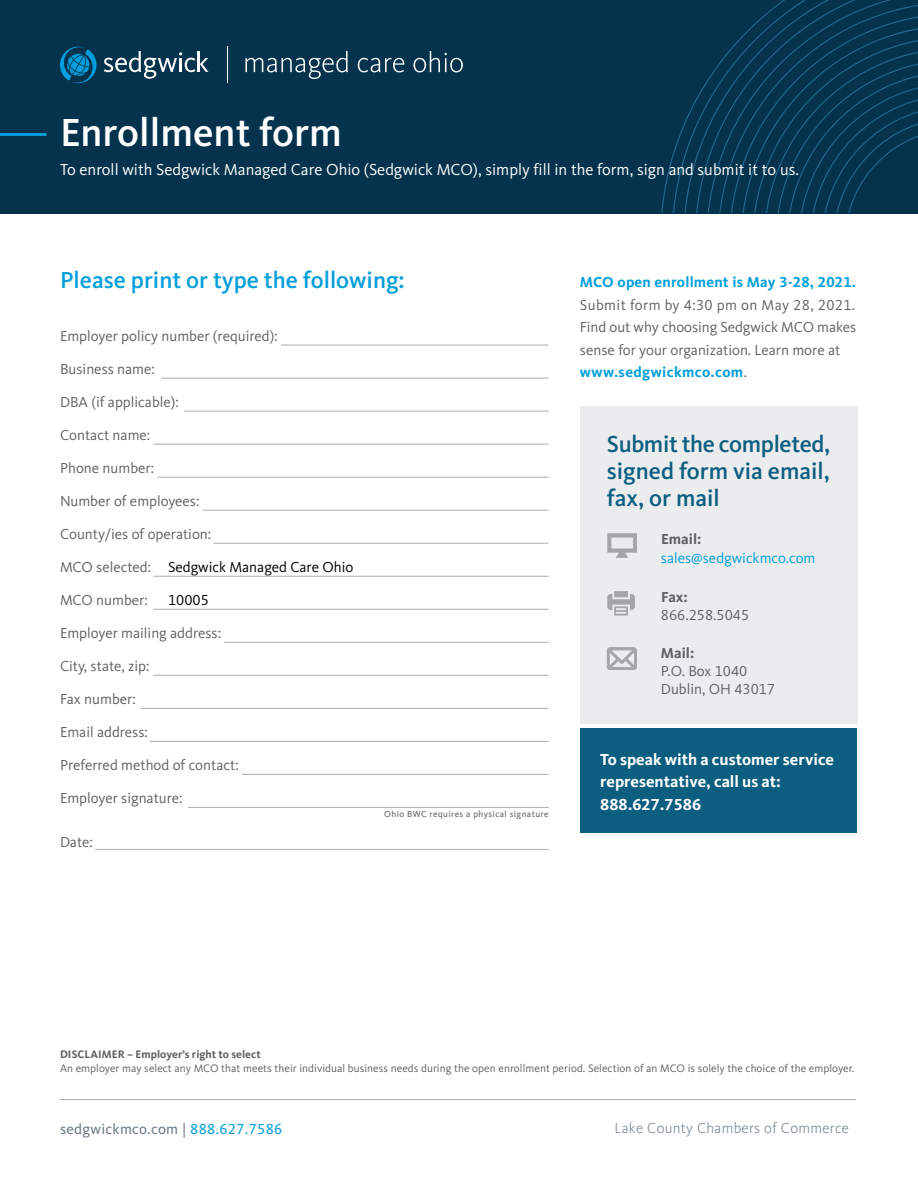
<style>
.page{position:relative;width:918px;height:1188px;background:#fff}
.page>*{position:absolute;margin:0;border:0;box-sizing:border-box;transform-origin:0 0}
.t1{font:500 40.5px "Kievit OT";color:#fff}
.t2{font:500 24px/27px "Kievit OT";color:#0b5e80;text-align:justify}
.t3{font:500 24px "Kievit OT";color:#049fdb}
.t4{font:16.5px "Kievit OT";color:#fff}
.t5{font:700 16.5px/22.5px "Kievit OT";color:#fff}
.t6{font:15px/22.5px "Kievit OT";color:#5f6062}
.t7{font:15px/33px "Kievit OT";color:#000}
.t8{font:700 15px "Kievit OT";letter-spacing:.01em;color:#049fdb}
.t9{font:15px "Kievit OT";letter-spacing:.02em;color:#6b7b84}
.t10{font:300 15px "Kievit OT";letter-spacing:.02em;color:#6b7b84}
.t11{font:15px "Kievit OT";color:#049fdb}
.t12{font:700 15px "Kievit OT";color:#5f6062}
.t13{font:11.25px "Kievit OT";letter-spacing:.005em;color:#5f6062}
.t14{font:700 11.25px "Kievit OT";letter-spacing:.005em;color:#5f6062}
.t15{font:9px "Kievit OT";letter-spacing:.05em;color:#5f6062}
.s1{color:#5f6062}
.s2{font-weight:700;color:#049fdb}
.s3{color:#049fdb}
</style>
<div class="page">
<div style="left:0;top:0;width:918px;height:214px;background:#05334d"></div>
<svg style="left:661px;top:1px;width:256px;height:212px"></svg>
<div style="left:580px;top:406px;width:277px;height:318px;background:#ebeced"></div>
<img style="left:607px;top:533px;width:29px;height:24px">
<img style="left:607px;top:592px;width:28px;height:23px">
<svg style="left:607px;top:647px;width:30px;height:23px"></svg>
<svg style="left:245px;top:51px;width:103px;height:28px"></svg>
<svg style="left:358px;top:58px;width:46px;height:14px"></svg>
<svg style="left:413px;top:51px;width:50px;height:21px"></svg>
<hr style="left:227px;top:47px;width:1px;height:36px;background:#fff">
<svg style="left:60px;top:46px;width:148px;height:38px"></svg>
<hr style="left:0;top:133px;width:46px;height:3px;background:#009ddc">
<div style="left:580px;top:729px;width:276px;height:104px;background:#0b5e80"></div>
<hr style="left:153px;top:576px;width:396px;height:1px;background:#aaacaf">
<hr style="left:153px;top:609px;width:396px;height:1px;background:#aaacaf">
<hr style="left:188px;top:807px;width:361px;height:1px;background:#aaacaf">
<hr style="left:95px;top:849px;width:454px;height:1px;background:#aaacaf">
<hr style="left:224px;top:642px;width:325px;height:1px;background:#aaacaf">
<hr style="left:153px;top:675px;width:396px;height:1px;background:#aaacaf">
<hr style="left:150px;top:741px;width:399px;height:1px;background:#aaacaf">
<hr style="left:140px;top:708px;width:409px;height:1px;background:#aaacaf">
<hr style="left:214px;top:543px;width:335px;height:1px;background:#aaacaf">
<hr style="left:242px;top:774px;width:307px;height:1px;background:#aaacaf">
<hr style="left:203px;top:510px;width:346px;height:1px;background:#aaacaf">
<hr style="left:158px;top:477px;width:391px;height:1px;background:#aaacaf">
<hr style="left:153px;top:444px;width:396px;height:1px;background:#aaacaf">
<hr style="left:184px;top:411px;width:365px;height:1px;background:#aaacaf">
<hr style="left:161px;top:378px;width:388px;height:1px;background:#aaacaf">
<hr style="left:281px;top:345px;width:268px;height:1px;background:#aaacaf">
<hr style="left:60px;top:1099px;width:796px;height:1px;background:#aaacaf">
<h1 class="t1" style="left:60px;top:109px;width:283px">Enrollment form</h1>
<p class="t4" style="left:60px;top:160px;width:741px">To enroll with Sedgwick Managed Care Ohio (Sedgwick MCO), simply fill in the form, sign and submit it to us.</p>
<h2 class="t3" style="left:60px;top:266px;width:346px">Please print or type the following:</h2>
<p class="t6" style="left:60px;top:325px;width:219px">Employer policy number (required):</p>
<p class="t6" style="left:60px;top:358px;width:96px">Business name:</p>
<p class="t6" style="left:60px;top:391px;width:120px">DBA (if applicable):</p>
<p class="t6" style="left:60px;top:424px;width:92px">Contact name:</p>
<p class="t6" style="left:60px;top:457px;width:96px">Phone number:</p>
<p class="t6" style="left:60px;top:490px;width:141px">Number of employees:</p>
<p class="t6" style="left:60px;top:523px;width:153px">County/ies of operation:</p>
<p class="t7" style="left:60px;top:551px;width:295px"><span class="s1">MCO selected:</span> Sedgwick Managed Care Ohio<br><span class="s1">MCO number:</span></p>
<p class="t7" style="left:168px;top:584px;width:42px">10005</p>
<p class="t6" style="left:60px;top:617px;width:163px;line-height:33px">Employer mailing address:<br>City, state, zip:</p>
<p class="t6" style="left:60px;top:688px;width:77px">Fax number:</p>
<p class="t6" style="left:60px;top:721px;width:90px">Email address:</p>
<p class="t6" style="left:60px;top:754px;width:180px">Preferred method of contact:</p>
<p class="t6" style="left:60px;top:787px;width:124px">Employer signature:</p>
<p class="t6" style="left:60px;top:831px;width:34px">Date:</p>
<p class="t15" style="left:384px;top:809px;width:166px">Ohio BWC requires a physical signature</p>
<p class="t8" style="left:580px;top:273px;width:278px">MCO open enrollment is May 3-28, 2021.</p>
<p class="t6" style="left:580px;top:294px;width:278px">Submit form by 4:30 pm on May 28, 2021.<br>Find out why choosing Sedgwick MCO makes sense for your organization. Learn more at <span class="s2">www.sedgwickmco.com</span>.</p>
<h2 class="t2" style="left:607px;top:430px;width:225px">Submit the completed, signed form via email, fax, or mail</h2>
<p class="t12" style="left:661px;top:530px;width:42px">Email:</p>
<p class="t11" style="left:661px;top:550px;width:156px">sales@sedgwickmco.com</p>
<p class="t12" style="left:661px;top:588px;width:28px">Fax:</p>
<p class="t6" style="left:661px;top:604px;width:90px">866.258.5045</p>
<p class="t12" style="left:661px;top:644px;width:35px">Mail:</p>
<p class="t6" style="left:661px;top:662px;width:116px;line-height:18px">P.O. Box 1040<br>Dublin, OH 43017</p>
<p class="t5" style="left:600px;top:748px;width:235px">To speak with a customer service representative, call us at:<br>888.627.7586</p>
<p class="t14" style="left:60px;top:1048px;width:202px">DISCLAIMER – Employer’s right to select</p>
<p class="t13" style="left:60px;top:1062px;width:796px">An employer may select any MCO that meets their individual business needs during the open enrollment period. Selection of an MCO is solely the choice of the employer.</p>
<p class="t9" style="left:60px;top:1121px;width:224px">sedgwickmco.com | <span class="s3">888.627.7586</span></p>
<p class="t10" style="left:615px;top:1118px;width:236px">Lake County Chambers of Commerce</p>
</div>
